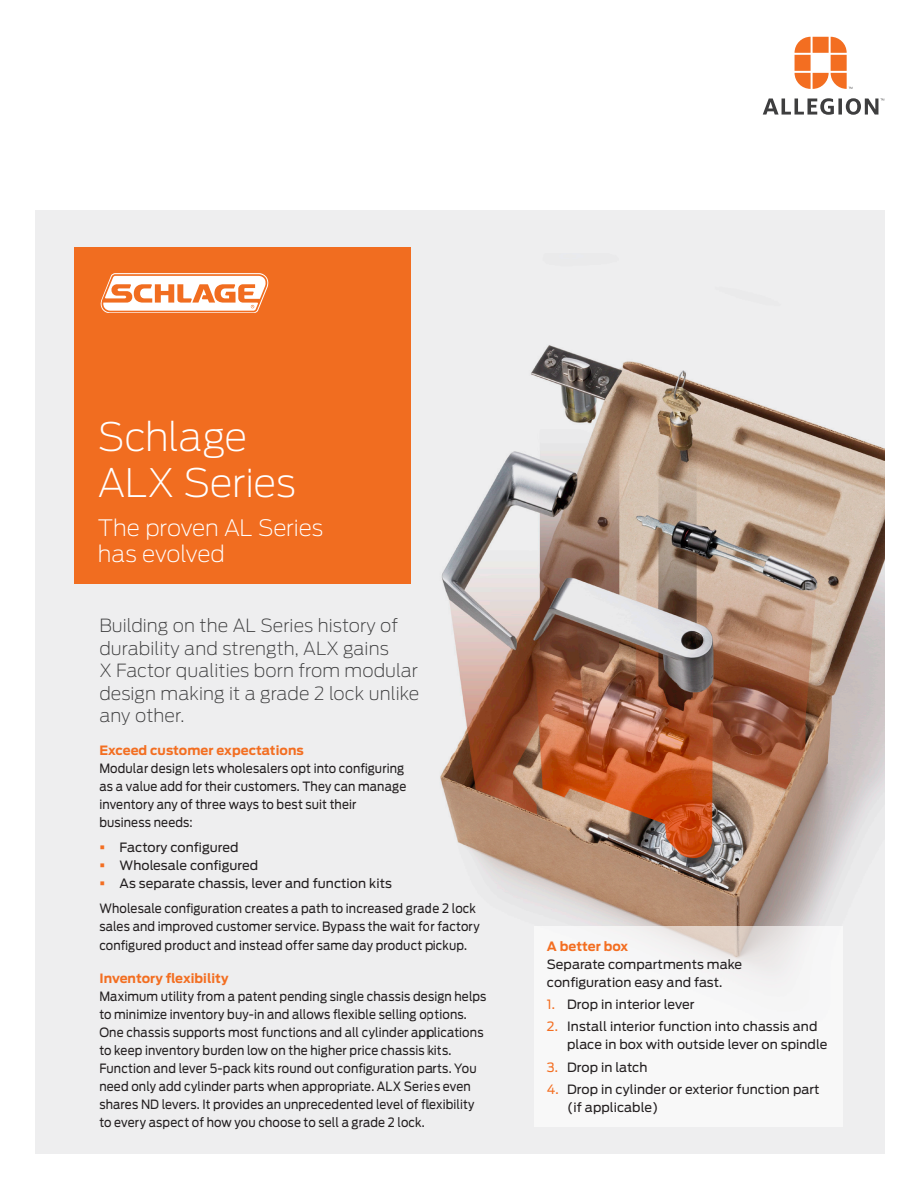
<style>
.page{position:relative;width:918px;height:1188px;background:#fff}
.page>*{position:absolute;margin:0;border:0;box-sizing:border-box;transform-origin:0 0}
.Headline_26_31pt{font:200 39px/46.5px "Antenna";letter-spacing:-.015em;color:#fff}
.Subheadline_15_17pt{font:200 22.5px/25.5px "Antenna";letter-spacing:-.01em;color:#fff}
.Feature_text_12_15pt{font:200 18px/22.5px "Antenna";letter-spacing:.005em;color:#3e3e3f}
.Body_bullets_7_10pt{font:12.75px/18px "Antenna";letter-spacing:.005em;color:#231f20;scale:.91 1}
.Body_bullets_7_10pt-2{font:12.75px/18px "Antenna";letter-spacing:.005em;color:#231f20}
.Body_subhead_8_5_13p{font:700 12.75px "Antenna";letter-spacing:.005em;color:#f36e21}
.Body_8_5_13pt_-_Blac{font:12.75px/18px "Antenna";letter-spacing:.005em;color:#231f20}
.s1{color:#f36e21}
</style>
<div class="page">
<div style="left:35px;top:210px;width:849px;height:944px;background:#eeeeef"></div>
<svg style="left:795px;top:37px;width:57px;height:52px"></svg>
<svg style="left:763px;top:98px;width:121px;height:17px"></svg>
<div style="left:74px;top:247px;width:337px;height:336px;background:#f36e21"></div>
<svg style="left:101px;top:273px;width:167px;height:40px"></svg>
<img style="left:440px;top:345px;width:444px;height:581px">
<div style="left:534px;top:926px;width:309px;height:201px;background:#f8f8f8"></div>
<p class="Headline_26_31pt" style="left:98px;top:412px;width:200px">Schlage<br>ALX Series</p>
<p class="Subheadline_15_17pt" style="left:98px;top:514px;width:227px">The proven AL Series has evolved</p>
<p class="Feature_text_12_15pt" style="left:99px;top:614px;width:322px">Building on the AL Series history of durability and strength, ALX gains<br>X Factor qualities born from modular design making it a grade 2 lock unlike any other.</p>
<p class="Body_subhead_8_5_13p" style="left:99px;top:742px;width:206px">Exceed customer expectations</p>
<p class="Body_bullets_7_10pt" style="left:99px;top:759px;width:339px">Modular design lets wholesalers opt into configuring as a value add for their customers. They can manage inventory any of three ways to best suit their business needs:</p>
<p class="Body_bullets_7_10pt-2" style="left:120px;top:838px;width:120px">Factory configured</p>
<p class="Body_bullets_7_10pt-2" style="left:120px;top:856px;width:140px">Wholesale configured</p>
<p class="Body_bullets_7_10pt-2" style="left:120px;top:874px;width:274px">As separate chassis, lever and function kits</p>
<p class="Body_bullets_7_10pt" style="left:99px;top:899px;width:419px">Wholesale configuration creates a path to increased grade 2 lock sales and improved customer service. Bypass the wait for factory</p>
<p class="Body_bullets_7_10pt" style="left:99px;top:936px;width:406px">configured product and instead offer same day product pickup.</p>
<p class="Body_subhead_8_5_13p" style="left:99px;top:970px;width:131px">Inventory flexibility</p>
<p class="Body_bullets_7_10pt" style="left:99px;top:987px;width:427px">Maximum utility from a patent pending single chassis design helps to minimize inventory buy-in and allows flexible selling options.<br>One chassis supports most functions and all cylinder applications to keep inventory burden low on the higher price chassis kits.<br>Function and lever 5-pack kits round out configuration parts. You need only add cylinder parts when appropriate. ALX Series even shares ND levers. It provides an unprecedented level of flexibility to every aspect of how you choose to sell a grade 2 lock.</p>
<p class="Body_subhead_8_5_13p" style="left:547px;top:937px;width:83px">A better box</p>
<p class="Body_8_5_13pt_-_Blac" style="left:547px;top:955px;width:197px">Separate compartments make configuration easy and fast.</p>
<p class="Body_bullets_7_10pt-2" style="left:547px;top:995px;width:149px"><span class="s1">1.</span> Drop in interior lever</p>
<p class="Body_bullets_7_10pt-2" style="left:567px;top:1018px;width:262px;text-indent:-20px"><span class="s1">2.</span> Install interior function into chassis and place in box with outside lever on spindle</p>
<p class="Body_bullets_7_10pt-2" style="left:547px;top:1058px;width:102px"><span class="s1">3.</span> Drop in latch</p>
<p class="Body_bullets_7_10pt-2" style="left:567px;top:1080px;width:254px;text-indent:-20px"><span class="s1">4.</span> Drop in cylinder or exterior function part (if applicable)</p>
</div>
